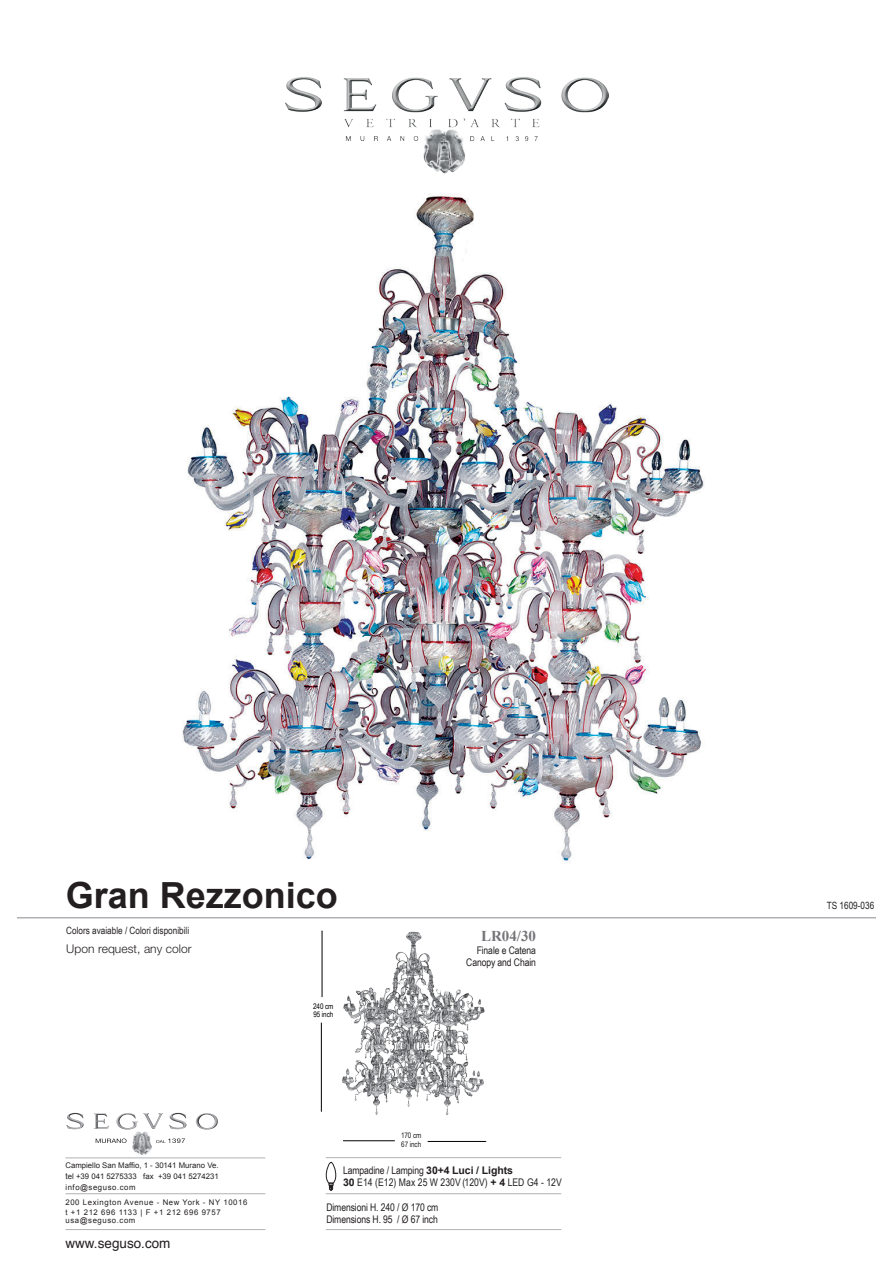
<style>
.page{position:relative;width:893px;height:1263px;background:#fff}
.page>*{position:absolute;margin:0;border:0;box-sizing:border-box;transform-origin:0 0}
.t1{font:700 36px "Arial";color:#231f20}
.t2{font:700 15px "Times New Roman";color:#757679}
.t3{font:13.5px "Helvetica";color:#231f20}
.t4{font:300 12px "Helvetica Neue LT Std";letter-spacing:.005em;color:#231f20}
.t5{font:10.5px/12px "Arial Narrow";letter-spacing:-.01em;color:#231f20}
.t6{font:10.05px "Arial Narrow";color:#231f20}
.t7{font:7.8px/11.1px "Arial";letter-spacing:.075em;color:#231f20;text-align:justify}
.t8{font:7.65px/8.9px "Arial Narrow";letter-spacing:-.01em;color:#000}
.t9{font:7.65px/8.9px "Arial Narrow";letter-spacing:-.01em;color:#231f20}
.s1{font-size:8.4px}
.s2{font-family:"Arial";font-weight:700}
</style>
<div class="page">
<hr style="left:17px;top:917px;width:859px;height:1px;background:#939598">
<img style="left:72px;top:1113px;width:139px;height:17px">
<img style="left:143px;top:1113px;width:20px;height:16px">
<img style="left:94px;top:1113px;width:15px;height:16px">
<img style="left:116px;top:1113px;width:22px;height:16px">
<img style="left:66px;top:1113px;width:18px;height:16px">
<img style="left:169px;top:1113px;width:17px;height:16px">
<img style="left:196px;top:1113px;width:22px;height:16px">
<svg style="left:96px;top:1138px;width:31px;height:5px"></svg>
<svg style="left:157px;top:1138px;width:28px;height:5px"></svg>
<img style="left:132px;top:1132px;width:20px;height:22px">
<hr style="left:65px;top:1193px;width:200px;height:1px;background:#939598">
<hr style="left:65px;top:1229px;width:200px;height:1px;background:#939598">
<hr style="left:65px;top:1158px;width:200px;height:1px;background:#939598">
<img style="left:285px;top:77px;width:323px;height:97px">
<img style="left:182px;top:194px;width:522px;height:669px">
<hr style="left:326px;top:1193px;width:235px;height:1px;background:#939598">
<hr style="left:326px;top:1229px;width:235px;height:1px;background:#939598">
<hr style="left:326px;top:1157px;width:235px;height:1px;background:#939598">
<svg style="left:325px;top:1162px;width:12px;height:28px"></svg>
<hr style="left:322px;top:931px;width:1px;height:66px;background:#000">
<hr style="left:321px;top:1023px;width:1px;height:88px;background:#000">
<hr style="left:343px;top:1140px;width:52px;height:1px;background:#000">
<hr style="left:428px;top:1141px;width:58px;height:1px;background:#000">
<img style="left:342px;top:931px;width:143px;height:184px">
<h1 class="t1" style="left:66px;top:869px;width:274px">Gran Rezzonico</h1>
<p class="t6" style="left:66px;top:923px;width:124px">Colors avaiable / Colori disponibili</p>
<h3 class="t4" style="left:66px;top:941px;width:127px">Upon request, any color</h3>
<p class="t8" style="left:313px;top:1001px;width:22px">240 cm<br>95 inch</p>
<h2 class="t2" style="left:481px;top:925px;width:57px">LR04/30</h2>
<h3 class="t5" style="left:466px;top:943px;width:71px;text-align:right">Finale e Catena<br>Canopy and Chain</h3>
<p class="t9" style="left:401px;top:1131px;width:22px">170 cm<br>67 inch</p>
<p class="t7" style="left:65px;top:1159px;width:155px">Campiello San Maffio, 1 - 30141 Murano Ve. <span class="s1">t</span>el +39 041 5275333 fax +39 041 5274231 info@seguso.com</p>
<p class="t7" style="left:65px;top:1197px;width:183px;line-height:10.1px">200 Lexington Avenue - New York - NY 10016 t +1 212 696 1133 | F +1 212 696 9757</p>
<p class="t7" style="left:65px;top:1215px;width:71px">usa@seguso.com</p>
<h3 class="t3" style="left:65px;top:1232px;width:107px">www.seguso.com</h3>
<h3 class="t5" style="left:343px;top:1163px;width:220px">Lampadine / Lamping <span class="s2">30+4 Luci / Lights<br>30</span> E14 (E12) Max 25 W 230V (120V) <span class="s2">+ 4</span> LED G4 - 12V</h3>
<h3 class="t5" style="left:326px;top:1200px;width:114px">Dimensioni H. 240 / Ø 170 cm<br>Dimensions H. 95 / Ø 67 inch</h3>
<p class="t6" style="left:827px;top:898px;width:49px">TS 1609-036</p>
</div>
